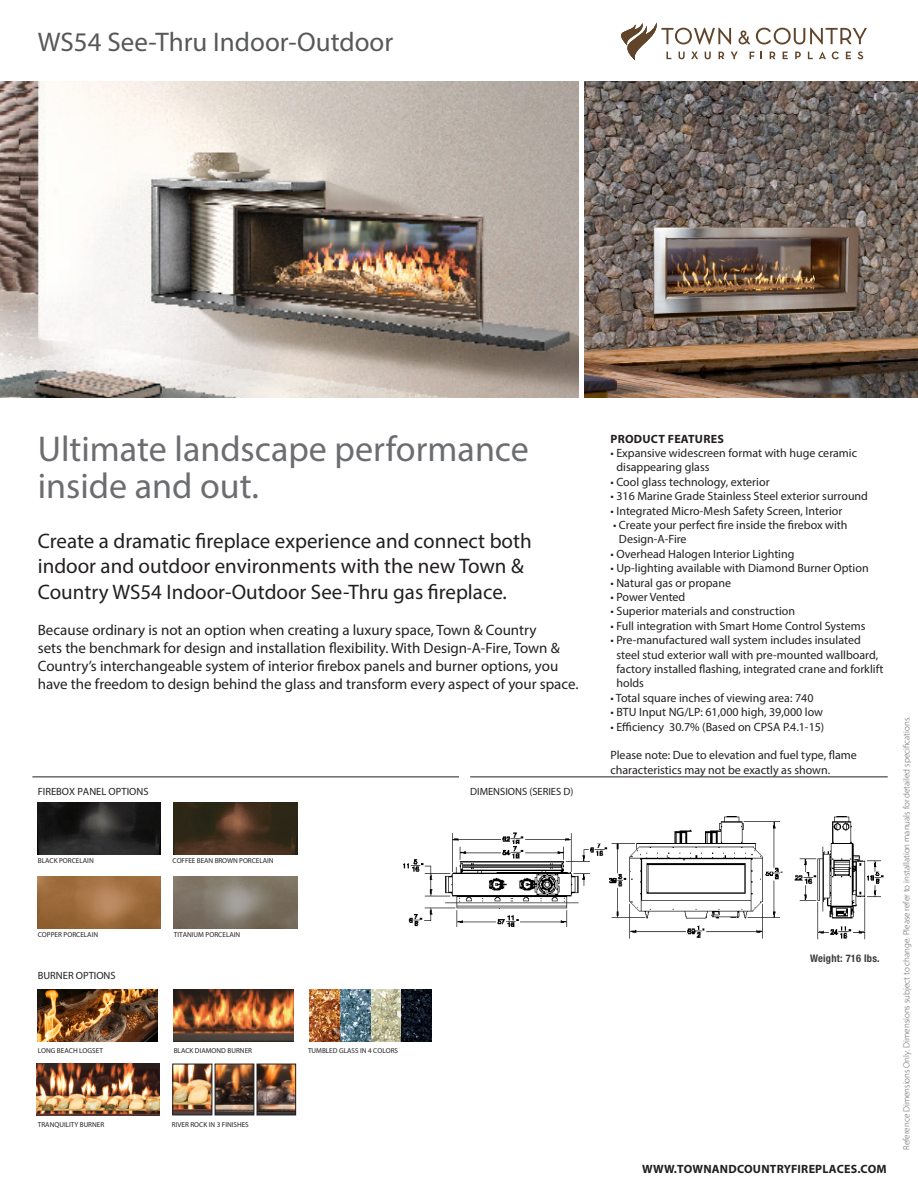
<style>
.page{position:relative;width:918px;height:1188px;background:#fff}
.page>*{position:absolute;margin:0;border:0;box-sizing:border-box;transform-origin:0 0}
.t1{font:36px/37.2px "Myriad Pro";color:#6c6d70}
.t2{font:27px "Myriad Pro";color:#57585a}
.t3{font:21px/25.2px "Myriad Pro";color:#231f20}
.t4{font:15px/18px "Myriad Pro";color:#231f20}
.t5{font:12px/14.4px "Myriad Pro";color:#231f20}
.t6{font:700 12px "Myriad Pro";letter-spacing:.02em;color:#231f20}
.t7{font:10.5px "Myriad Pro";color:#231f20}
.t8{font:700 condensed 10.5px "Helvetica Neue LT Std";letter-spacing:.02em;color:#3e3e3f}
.t9{font:300 9px "Myriad Pro";color:#57585a}
.t10{font:7.2px "Myriad Pro";color:#231f20}
</style>
<div class="page">
<img style="left:0;top:82px;width:578px;height:316px">
<img style="left:584px;top:82px;width:334px;height:316px">
<img style="left:38px;top:989px;width:120px;height:52px">
<img style="left:38px;top:802px;width:123px;height:52px">
<img style="left:174px;top:802px;width:123px;height:52px">
<img style="left:38px;top:877px;width:123px;height:52px">
<img style="left:174px;top:877px;width:123px;height:52px">
<hr style="left:32px;top:777px;width:427px;height:1px;background:#231f20">
<hr style="left:470px;top:777px;width:418px;height:1px;background:#231f20">
<svg style="left:621px;top:22px;width:246px;height:38px"></svg>
<img style="left:174px;top:989px;width:119px;height:52px">
<img style="left:309px;top:989px;width:31px;height:52px">
<svg style="left:371px;top:989px;width:30px;height:52px;background:#c2c0a0"></svg>
<svg style="left:401px;top:989px;width:31px;height:52px;background:#0e141e"></svg>
<svg style="left:340px;top:989px;width:31px;height:52px;background:#618291"></svg>
<img style="left:36px;top:1064px;width:123px;height:51px">
<img style="left:174px;top:1066px;width:36px;height:47px">
<div style="left:172px;top:1064px;width:40px;height:51px;border:1px solid #231f20"></div>
<img style="left:217px;top:1066px;width:35px;height:47px">
<div style="left:215px;top:1064px;width:39px;height:51px;border:1px solid #231f20"></div>
<img style="left:259px;top:1066px;width:35px;height:47px">
<div style="left:257px;top:1064px;width:39px;height:51px;border:1px solid #231f20"></div>
<img style="left:403px;top:816px;width:481px;height:123px">
<p class="t2" style="left:38px;top:26px;width:357px">WS54 See-Thru Indoor-Outdoor</p>
<p class="t1" style="left:38px;top:429px;width:493px">Ultimate landscape performance inside and out.</p>
<p class="t3" style="left:38px;top:528px;width:495px">Create a dramatic fireplace experience and connect both indoor and outdoor environments with the new Town &amp;<br>Country WS54 Indoor-Outdoor See-Thru gas fireplace.</p>
<p class="t4" style="left:38px;top:620px;width:542px">Because ordinary is not an option when creating a luxury space, Town &amp; Country<br>sets the benchmark for design and installation flexibility. With Design-A-Fire, Town &amp; Country’s interchangeable system of interior firebox panels and burner options, you have the freedom to design behind the glass and transform every aspect of your space.</p>
<p class="t7" style="left:38px;top:785px;width:112px">FIREBOX PANEL OPTIONS</p>
<p class="t10" style="left:38px;top:856px;width:57px">BLACK PORCELAIN</p>
<p class="t10" style="left:173px;top:856px;width:102px">COFFEE BEAN BROWN PORCELAIN</p>
<p class="t10" style="left:38px;top:931px;width:62px">COPPER PORCELAIN</p>
<p class="t10" style="left:174px;top:931px;width:68px">TITANIUM PORCELAIN</p>
<p class="t7" style="left:38px;top:969px;width:79px">BURNER OPTIONS</p>
<p class="t10" style="left:38px;top:1046px;width:67px">LONG BEACH LOGSET</p>
<p class="t10" style="left:174px;top:1046px;width:80px">BLACK DIAMOND BURNER</p>
<p class="t10" style="left:308px;top:1046px;width:92px">TUMBLED GLASS IN 4 COLORS</p>
<p class="t10" style="left:38px;top:1120px;width:68px">TRANQUILITY BURNER</p>
<p class="t10" style="left:172px;top:1120px;width:78px">RIVER ROCK IN 3 FINISHES</p>
<p class="t7" style="left:470px;top:785px;width:105px">DIMENSIONS (SERIES D)</p>
<p class="t6" style="left:611px;top:431px;width:115px">PRODUCT FEATURES</p>
<p class="t5" style="left:616px;top:445px;width:242px;text-indent:-6px">• Expansive widescreen format with huge ceramic disappearing glass</p>
<p class="t5" style="left:610px;top:474px;width:161px">• Cool glass technology, exterior</p>
<p class="t5" style="left:610px;top:489px;width:259px">• 316 Marine Grade Stainless Steel exterior surround</p>
<p class="t5" style="left:610px;top:503px;width:233px">• Integrated Micro-Mesh Safety Screen, Interior</p>
<p class="t5" style="left:619px;top:517px;width:230px;text-indent:-6px">• Create your perfect fire inside the firebox with<br>Design-A-Fire</p>
<p class="t5" style="left:610px;top:546px;width:186px">• Overhead Halogen Interior Lighting</p>
<p class="t5" style="left:610px;top:561px;width:260px">• Up-lighting available with Diamond Burner Option</p>
<p class="t5" style="left:610px;top:575px;width:122px">• Natural gas or propane</p>
<p class="t5" style="left:610px;top:589px;width:76px">• Power Vented</p>
<p class="t5" style="left:610px;top:604px;width:186px">• Superior materials and construction</p>
<p class="t5" style="left:610px;top:618px;width:257px">• Full integration with Smart Home Control Systems</p>
<p class="t5" style="left:616px;top:633px;width:268px;text-indent:-6px">• Pre-manufactured wall system includes insulated steel stud exterior wall with pre-mounted wallboard, factory installed flashing, integrated crane and forklift holds</p>
<p class="t5" style="left:610px;top:690px;width:205px">• Total square inches of viewing area: 740</p>
<p class="t5" style="left:610px;top:705px;width:214px">• BTU Input NG/LP: 61,000 high, 39,000 low</p>
<p class="t5" style="left:610px;top:719px;width:215px">• Efficiency 30.7% (Based on CPSA P.4.1-15)</p>
<p class="t5" style="left:610px;top:748px;width:248px">Please note: Due to elevation and fuel type, flame characteristics may not be exactly as shown.</p>
<p class="t8" style="left:810px;top:952px;width:71px">Weight: 716 lbs.</p>
<p class="t6" style="left:642px;top:1161px;width:246px">WWW.TOWNANDCOUNTRYFIREPLACES.COM</p>
<p class="t9" style="left:901px;top:1150px;width:435px;rotate:-90deg">Reference Dimensions Only. Dimensions subject to change. Please refer to installation manuals for detailed specifications.</p>
</div>
